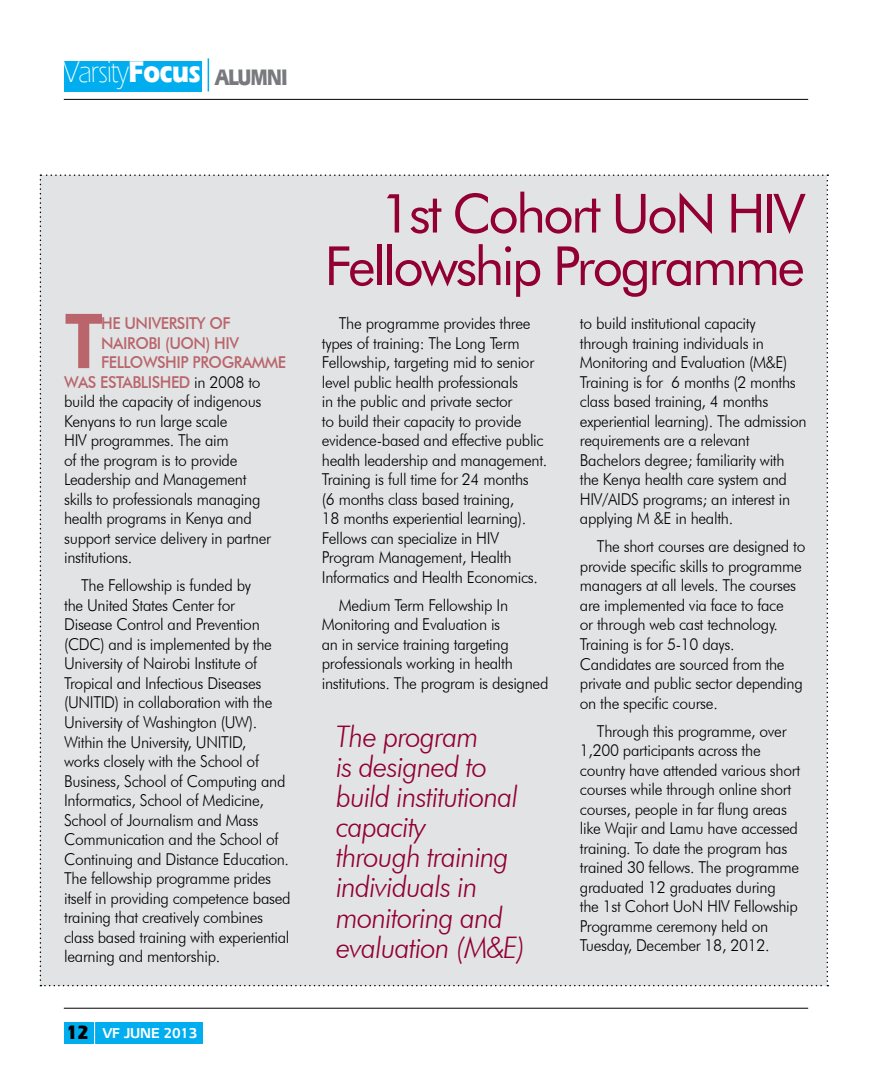
<style>
.page{position:relative;width:872px;height:1085px;background:#fff}
.page>*{position:absolute;margin:0;border:0;box-sizing:border-box;transform-origin:0 0}
.t1{font:800 75.75px "Futura BT";color:#b9656b;scale:.95 1}
.t2{font:54px/52.5px "Futura BT";letter-spacing:-.05em;color:#910030;text-align:right}
.t3{font:300 30.75px "Eras ITC";color:#fff;scale:.85 1}
.t4{font:italic 300 29.7px/30px "Futura BT";letter-spacing:-.03em;color:#910030;scale:.95 1}
.t5{font:300 16.35px/19.5px "Futura BT";letter-spacing:-.02em;color:#000;scale:.95 1}
.t6{font:500 16.35px "Futura BT";letter-spacing:-.03em;color:#b9656b;scale:.95 1}
.t7{font:600 15px "Eras IT Cby BT";color:#fff;scale:.96 1}
.s1{font-weight:700}
.s2{font-weight:300;color:#000}
.s3{font-family:"Eras ITC";font-weight:700;font-size:20.1px;color:#000}
</style>
<div class="page">
<div style="left:40px;top:174px;width:788px;height:812px;background:#e2e3e4"></div>
<div style="left:64px;top:1022px;width:138px;height:21px;background:#00aeef"></div>
<div style="left:64px;top:61px;width:137px;height:30px;background:#00aeef"></div>
<hr style="left:64px;top:99px;width:744px;height:1px;background:#000">
<hr style="left:64px;top:1007px;width:744px;height:1px;background:#000">
<hr style="left:208px;top:58px;width:1px;height:33px;background:#00aeef">
<svg style="left:94px;top:1022px;width:1px;height:21px"></svg>
<h3 class="t3" style="left:64px;top:55px;width:267px">Varsity<span class="s1">Focus</span> <sub>ALUMNI</sub></h3>
<h1 class="t1" style="left:64px;top:295px;width:43px">T</h1>
<p class="t6" style="left:101px;top:313px;width:138px">HE UNIVERSITY OF</p>
<p class="t6" style="left:101px;top:333px;width:147px">NAIROBI (UON) HIV</p>
<p class="t6" style="left:101px;top:352px;width:196px">FELLOWSHIP PROGRAMME</p>
<p class="t6" style="left:64px;top:372px;width:208px">WAS ESTABLISHED <span class="s2">in 2008 to</span></p>
<p class="t5" style="left:64px;top:391px;width:209px">build the capacity of indigenous</p>
<p class="t5" style="left:64px;top:411px;width:173px">Kenyans to run large scale</p>
<p class="t5" style="left:64px;top:430px;width:175px">HIV programmes. The aim</p>
<p class="t5" style="left:64px;top:450px;width:184px">of the program is to provide</p>
<p class="t5" style="left:64px;top:469px;width:193px">Leadership and Management</p>
<p class="t5" style="left:64px;top:489px;width:208px">skills to professionals managing</p>
<p class="t5" style="left:64px;top:508px;width:199px">health programs in Kenya and</p>
<p class="t5" style="left:64px;top:528px;width:219px">support service delivery in partner</p>
<p class="t5" style="left:64px;top:547px;width:73px">institutions.</p>
<p class="t5" style="left:64px;top:575px;width:240px;text-indent:17px">The Fellowship is funded by<br>the United States Center for<br>Disease Control and Prevention (CDC) and is implemented by the<br>University of Nairobi Institute of<br>Tropical and Infectious Diseases (UNITID) in collaboration with the<br>University of Washington (UW).<br>Within the University, UNITID,<br>works closely with the School of<br>Business, School of Computing and<br>Informatics, School of Medicine,<br>School of Journalism and Mass<br>Communication and the School of<br>Continuing and Distance Education.<br>The fellowship programme prides itself in providing competence based training that creatively combines class based training with experiential learning and mentorship.</p>
<p class="t7" style="left:67px;top:1023px;width:78px"><span class="s3">12</span> VF JUNE</p>
<p class="t7" style="left:164px;top:1023px;width:38px">2013</p>
<h2 class="t2" style="left:324px;top:186px;width:482px">1st Cohort UoN HIV<br>Fellowship Programme</h2>
<p class="t5" style="left:322px;top:313px;width:239px;text-indent:17px">The programme provides three types of training: The Long Term Fellowship, targeting mid to senior level public health professionals<br>in the public and private sector<br>to build their capacity to provide evidence-based and effective public health leadership and management.<br>Training is full time for 24 months<br>(6 months class based training,<br>18 months experiential learning).<br>Fellows can specialize in HIV Program Management, Health Informatics and Health Economics.</p>
<p class="t5" style="left:322px;top:595px;width:240px;text-indent:17px">Medium Term Fellowship In<br>Monitoring and Evaluation is<br>an in service training targeting professionals working in health institutions. The program is designed</p>
<p class="t5" style="left:580px;top:313px;width:240px">to build institutional capacity through training individuals in<br>Monitoring and Evaluation (M&amp;E)<br>Training is for 6 months (2 months class based training, 4 months experiential learning). The admission requirements are a relevant<br>Bachelors degree; familiarity with the Kenya health care system and<br>HIV/AIDS programs; an interest in applying M &amp;E in health.</p>
<p class="t5" style="left:580px;top:536px;width:239px;text-indent:17px">The short courses are designed to provide specific skills to programme managers at all levels. The courses are implemented via face to face<br>or through web cast technology.<br>Training is for 5-10 days.<br>Candidates are sourced from the private and public sector depending on the specific course.</p>
<p class="t5" style="left:580px;top:720px;width:233px;text-indent:17px">Through this programme, over<br>1,200 participants across the country have attended various short courses while through online short courses, people in far flung areas like Wajir and Lamu have accessed training. To date the program has trained 30 fellows. The programme graduated 12 graduates during<br>the 1st Cohort UoN HIV Fellowship<br>Programme ceremony held on<br>Tuesday, December 18, 2012.</p>
<h3 class="t4" style="left:336px;top:721px;width:201px">The program<br>is designed to build institutional capacity<br>through training individuals in monitoring and evaluation (M&amp;E)</h3>
</div>
